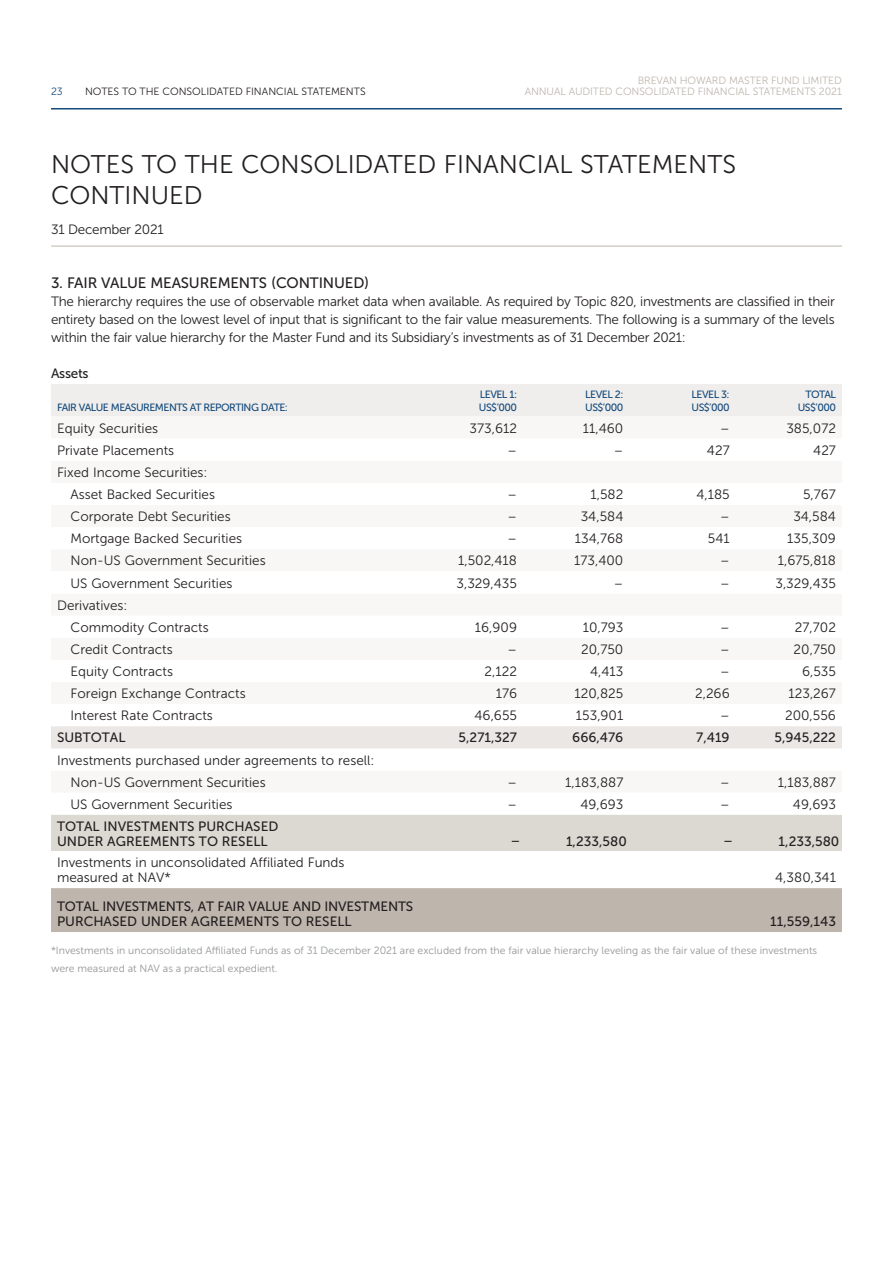
<style>
.page{position:relative;width:893px;height:1263px;background:#fff}
.page>*{position:absolute;margin:0;border:0;box-sizing:border-box;transform-origin:0 0}
.t1{font:25.5px "Museo Sans 300";color:#231f20}
.t2{font:15px "Museo Sans 500";letter-spacing:-.01em;color:#231f20}
.t3{font:13.5px/22.2px "Museo Sans 300";color:#231f20}
.t4{font:13.5px/15px "Museo Sans 500";color:#231f20}
.t5{font:13.5px "Museo Sans 300";letter-spacing:-.02em;color:#231f20}
.t6{font:10.5px/18px "Museo Sans 300";color:#939598}
.t7{font:10.5px/12.6px "Museo Sans 500";letter-spacing:-.05em;color:#144a7c}
.t8{font:10.5px "Museo Sans 300";letter-spacing:-.01em;color:#beb6ad}
.t9{font:10.5px "Museo Sans 300";color:#231f20}
.t10{font:10.5px "Museo Sans 300";color:#144a7c}
</style>
<div class="page">
<hr style="left:51px;top:108px;width:791px;height:2px;background:#144a7c">
<hr style="left:51px;top:246px;width:791px;height:1px;background:#beb6ad">
<div style="left:51px;top:384px;width:791px;height:32px;background:#f0eeec"></div>
<div style="left:51px;top:726px;width:791px;height:22px;background:#eae7e4"></div>
<div style="left:51px;top:815px;width:791px;height:36px;background:#dcd8d2"></div>
<div style="left:51px;top:888px;width:791px;height:44px;background:#beb6ad"></div>
<p class="t10" style="left:51px;top:86px;width:13px">23</p>
<p class="t8" style="left:638px;top:75px;width:206px">BREVAN HOWARD MASTER FUND LIMITED</p>
<p class="t9" style="left:85px;top:86px;width:16px">Notes</p>
<p class="t9" style="left:122px;top:86px;width:25px">to the</p>
<p class="t9" style="left:162px;top:86px;width:16px">Consolidated</p>
<p class="t9" style="left:246px;top:86px;width:13px">Financial</p>
<p class="t9" style="left:301px;top:86px;width:14px">Statements</p>
<p class="t8" style="left:525px;top:86px;width:319px">ANNUAL AUDITED CONSOLIDATED FINANCIAL STATEMENTS 2021</p>
<h1 class="t1" style="left:51px;top:151px;width:36px">Notes</h1>
<h1 class="t1" style="left:142px;top:151px;width:60px">to the</h1>
<h1 class="t1" style="left:241px;top:151px;width:36px">Consolidated</h1>
<h1 class="t1" style="left:444px;top:151px;width:29px">Financial</h1>
<h1 class="t1" style="left:580px;top:151px;width:31px">Statements</h1>
<h1 class="t1" style="left:51px;top:181px;width:153px">CONTINUED</h1>
<p class="t5" style="left:51px;top:222px;width:114px">31 December 2021</p>
<p class="t2" style="left:51px;top:275px;width:320px">3. FAIR VALUE MEASUREMENTS (CONTINUED)</p>
<p class="t3" style="left:51px;top:292px;width:785px;line-height:18px;text-align:justify">The hierarchy requires the use of observable market data when available. As required by Topic 820, investments are classified in their entirety based on the lowest level of input that is significant to the fair value measurements. The following is a summary of the levels within the fair value hierarchy for the Master Fund and its Subsidiary’s investments as of 31 December 2021:</p>
<p class="t4" style="left:51px;top:366px;width:39px">Assets</p>
<p class="t7" style="left:57px;top:401px;width:232px">FAIR VALUE MEASUREMENTS AT REPORTING DATE:</p>
<p class="t7" style="left:479px;top:388px;width:40px">LEVEL 1:<br>US$’000</p>
<p class="t7" style="left:585px;top:388px;width:40px">LEVEL 2:<br>US$’000</p>
<p class="t7" style="left:691px;top:388px;width:40px">LEVEL 3:<br>US$’000</p>
<p class="t7" style="left:798px;top:388px;width:40px;text-align:right">TOTAL<br>US$’000</p>
<p class="t3" style="left:57px;top:417px;width:103px">Equity Securities</p>
<p class="t3" style="left:470px;top:417px;width:49px">373,612</p>
<p class="t3" style="left:583px;top:417px;width:42px">11,460</p>
<p class="t3" style="left:720px;top:417px;width:11px">–</p>
<p class="t3" style="left:786px;top:417px;width:51px">385,072</p>
<p class="t3" style="left:57px;top:439px;width:119px">Private Placements</p>
<p class="t3" style="left:507px;top:439px;width:11px">–</p>
<p class="t3" style="left:614px;top:439px;width:11px">–</p>
<p class="t3" style="left:707px;top:439px;width:24px">427</p>
<p class="t3" style="left:813px;top:439px;width:24px">427</p>
<p class="t3" style="left:71px;top:461px;width:146px;text-indent:-14px">Fixed Income Securities:<br>Asset Backed Securities</p>
<p class="t3" style="left:507px;top:483px;width:11px">–</p>
<p class="t3" style="left:590px;top:483px;width:34px">1,582</p>
<p class="t3" style="left:696px;top:483px;width:35px">4,185</p>
<p class="t3" style="left:803px;top:483px;width:34px">5,767</p>
<p class="t3" style="left:71px;top:505px;width:162px">Corporate Debt Securities</p>
<p class="t3" style="left:507px;top:505px;width:11px">–</p>
<p class="t3" style="left:581px;top:505px;width:44px">34,584</p>
<p class="t3" style="left:720px;top:505px;width:11px">–</p>
<p class="t3" style="left:793px;top:505px;width:44px">34,584</p>
<p class="t3" style="left:71px;top:528px;width:173px">Mortgage Backed Securities</p>
<p class="t3" style="left:507px;top:528px;width:11px">–</p>
<p class="t3" style="left:575px;top:528px;width:50px">134,768</p>
<p class="t3" style="left:708px;top:528px;width:23px">541</p>
<p class="t3" style="left:787px;top:528px;width:50px">135,309</p>
<p class="t3" style="left:71px;top:550px;width:197px">Non-US Government Securities</p>
<p class="t3" style="left:458px;top:550px;width:60px">1,502,418</p>
<p class="t3" style="left:574px;top:550px;width:51px">173,400</p>
<p class="t3" style="left:720px;top:550px;width:11px">–</p>
<p class="t3" style="left:778px;top:550px;width:60px">1,675,818</p>
<p class="t3" style="left:71px;top:572px;width:163px">US Government Securities</p>
<p class="t3" style="left:456px;top:572px;width:62px">3,329,435</p>
<p class="t3" style="left:614px;top:572px;width:11px">–</p>
<p class="t3" style="left:720px;top:572px;width:11px">–</p>
<p class="t3" style="left:775px;top:572px;width:62px">3,329,435</p>
<p class="t3" style="left:71px;top:594px;width:140px;text-indent:-14px">Derivatives:<br>Commodity Contracts</p>
<p class="t3" style="left:475px;top:616px;width:44px">16,909</p>
<p class="t3" style="left:583px;top:616px;width:42px">10,793</p>
<p class="t3" style="left:720px;top:616px;width:11px">–</p>
<p class="t3" style="left:795px;top:616px;width:43px">27,702</p>
<p class="t3" style="left:71px;top:638px;width:104px">Credit Contracts</p>
<p class="t3" style="left:507px;top:638px;width:11px">–</p>
<p class="t3" style="left:581px;top:638px;width:44px">20,750</p>
<p class="t3" style="left:720px;top:638px;width:11px">–</p>
<p class="t3" style="left:794px;top:638px;width:44px">20,750</p>
<p class="t3" style="left:71px;top:660px;width:104px">Equity Contracts</p>
<p class="t3" style="left:485px;top:660px;width:34px">2,122</p>
<p class="t3" style="left:590px;top:660px;width:35px">4,413</p>
<p class="t3" style="left:720px;top:660px;width:11px">–</p>
<p class="t3" style="left:802px;top:660px;width:35px">6,535</p>
<p class="t3" style="left:71px;top:682px;width:177px">Foreign Exchange Contracts</p>
<p class="t3" style="left:496px;top:682px;width:23px">176</p>
<p class="t3" style="left:574px;top:682px;width:50px">120,825</p>
<p class="t3" style="left:695px;top:682px;width:36px">2,266</p>
<p class="t3" style="left:788px;top:682px;width:49px">123,267</p>
<p class="t3" style="left:71px;top:705px;width:144px">Interest Rate Contracts</p>
<p class="t3" style="left:475px;top:705px;width:44px">46,655</p>
<p class="t3" style="left:576px;top:705px;width:49px">153,901</p>
<p class="t3" style="left:720px;top:705px;width:11px">–</p>
<p class="t3" style="left:785px;top:705px;width:52px">200,556</p>
<p class="t4" style="left:57px;top:730px;width:70px">SUBTOTAL</p>
<p class="t4" style="left:459px;top:730px;width:60px">5,271,327</p>
<p class="t4" style="left:572px;top:730px;width:53px">666,476</p>
<p class="t4" style="left:696px;top:730px;width:35px">7,419</p>
<p class="t4" style="left:774px;top:730px;width:63px">5,945,222</p>
<p class="t3" style="left:71px;top:749px;width:305px;text-indent:-14px">Investments purchased under agreements to resell:<br>Non-US Government Securities</p>
<p class="t3" style="left:507px;top:771px;width:11px">–</p>
<p class="t3" style="left:565px;top:771px;width:60px">1,183,887</p>
<p class="t3" style="left:720px;top:771px;width:11px">–</p>
<p class="t3" style="left:778px;top:771px;width:60px">1,183,887</p>
<p class="t3" style="left:71px;top:793px;width:163px">US Government Securities</p>
<p class="t3" style="left:507px;top:793px;width:11px">–</p>
<p class="t3" style="left:580px;top:793px;width:45px">49,693</p>
<p class="t3" style="left:720px;top:793px;width:11px">–</p>
<p class="t3" style="left:793px;top:793px;width:45px">49,693</p>
<p class="t4" style="left:57px;top:818px;width:223px">TOTAL INVESTMENTS PURCHASED<br>UNDER AGREEMENTS TO RESELL</p>
<p class="t4" style="left:510px;top:833px;width:12px">–</p>
<p class="t4" style="left:566px;top:833px;width:62px">1,233,580</p>
<p class="t4" style="left:723px;top:833px;width:12px">–</p>
<p class="t4" style="left:779px;top:833px;width:62px">1,233,580</p>
<p class="t3" style="left:57px;top:855px;width:289px;line-height:15px">Investments in unconsolidated Affiliated Funds measured at NAV*</p>
<p class="t3" style="left:775px;top:866px;width:62px">4,380,341</p>
<p class="t4" style="left:57px;top:899px;width:358px">TOTAL INVESTMENTS, AT FAIR VALUE AND INVESTMENTS<br>PURCHASED UNDER AGREEMENTS TO RESELL</p>
<p class="t4" style="left:770px;top:914px;width:67px">11,559,143</p>
<p class="t6" style="left:51px;top:941px;width:768px">*Investments in unconsolidated Affiliated Funds as of 31 December 2021 are excluded from the fair value hierarchy leveling as the fair value of these investments were measured at NAV as a practical expedient.</p>
</div>
